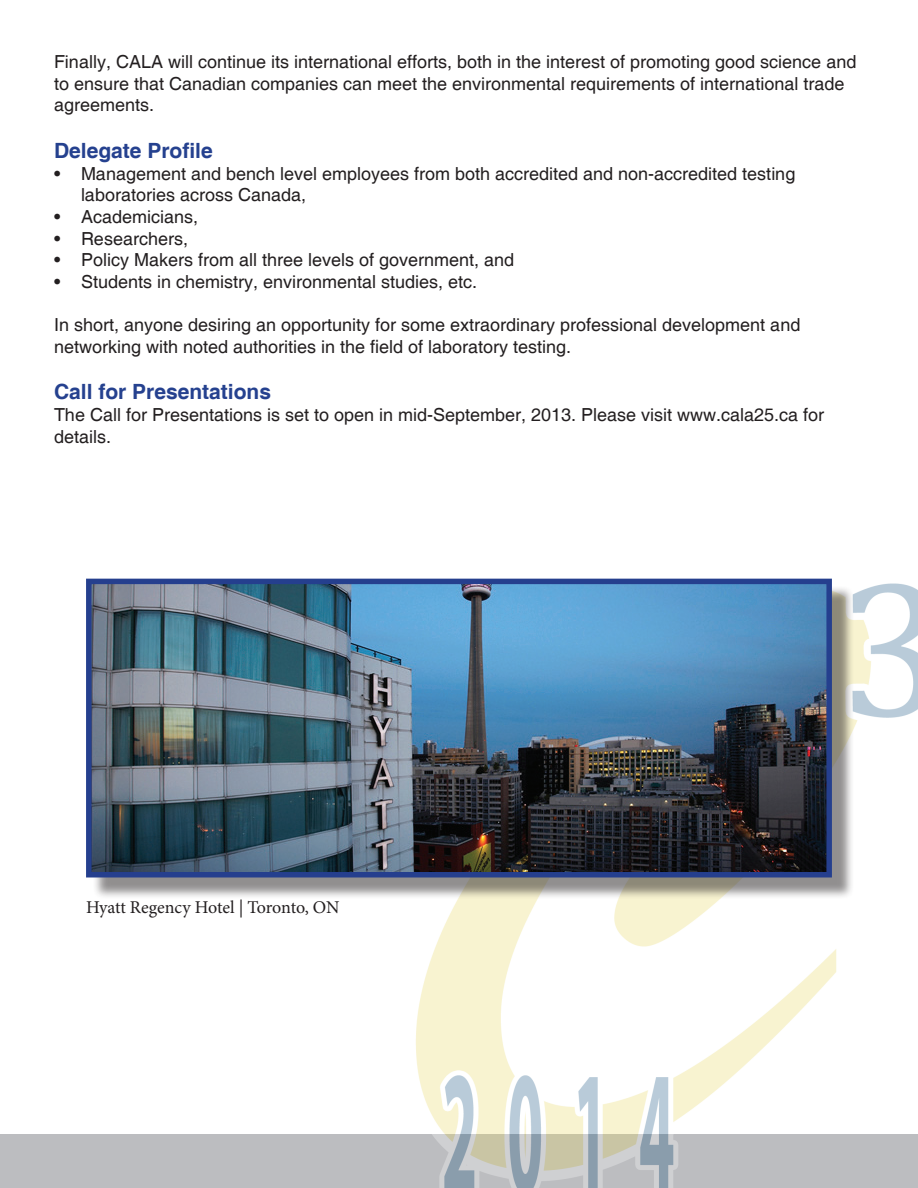
<style>
.page{position:relative;width:918px;height:1188px;background:#fff}
.page>*{position:absolute;margin:0;border:0;box-sizing:border-box;transform-origin:0 0}
.t1{font:700 21px "Helvetica";color:#25418f}
.t2{font:18px/21.6px "Helvetica";color:#231f20}
.t3{font:18px "Minion Pro";letter-spacing:-.01em;color:#231f20}
</style>
<div class="page">
<div style="left:0;top:1134px;width:918px;height:54px;background:#bcbdc0"></div>
<img style="left:338px;top:578px;width:580px;height:610px">
<div style="left:92px;top:585px;width:763px;height:315px;background:#231f20;opacity:.5"></div>
<img style="left:92px;top:585px;width:734px;height:286px">
<div style="left:86px;top:579px;width:746px;height:298px;border:5px solid #253f8e"></div>
<p class="t2" style="left:54px;top:52px;width:804px">Finally, CALA will continue its international efforts, both in the interest of promoting good science and to ensure that Canadian companies can meet the environmental requirements of international trade agreements.</p>
<p class="t1" style="left:54px;top:138px;width:160px">Delegate Profile</p>
<p class="t2" style="left:81px;top:163px;width:716px;text-indent:-27px">• Management and bench level employees from both accredited and non-accredited testing laboratories across Canada,</p>
<p class="t2" style="left:54px;top:206px;width:146px">• Academicians,</p>
<p class="t2" style="left:54px;top:228px;width:136px">• Researchers,</p>
<p class="t2" style="left:54px;top:250px;width:462px">• Policy Makers from all three levels of government, and</p>
<p class="t2" style="left:54px;top:271px;width:425px">• Students in chemistry, environmental studies, etc.</p>
<p class="t2" style="left:54px;top:314px;width:748px">In short, anyone desiring an opportunity for some extraordinary professional development and networking with noted authorities in the field of laboratory testing.</p>
<p class="t1" style="left:54px;top:379px;width:219px">Call for Presentations</p>
<p class="t2" style="left:54px;top:404px;width:772px">The Call for Presentations is set to open in mid-September, 2013. Please visit www.cala25.ca for details.</p>
<p class="t3" style="left:86px;top:896px;width:255px">Hyatt Regency Hotel | Toronto, ON</p>
</div>
